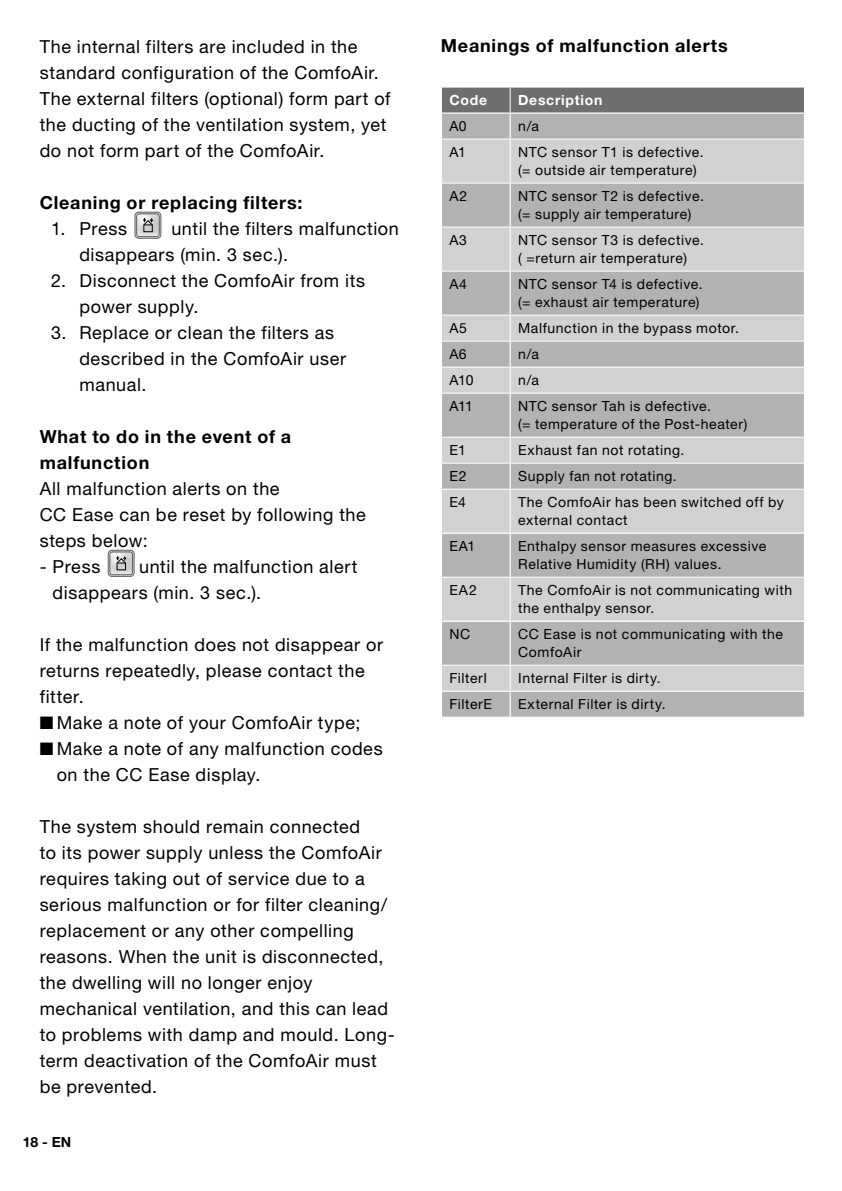
<style>
.page{position:relative;width:842px;height:1191px;background:#fff}
.page>*{position:absolute;margin:0;border:0;box-sizing:border-box;transform-origin:0 0}
.t1{font:18px/26px "Helvetica Neue LT Pro";letter-spacing:.035em;color:#000}
.t2{font:700 18px/26px "Helvetica Neue LT Pro";letter-spacing:.045em;color:#000}
.t3{font:14px/18px "Helvetica Neue LT Pro";letter-spacing:.04em;color:#000}
.t4{font:700 14px "Helvetica Neue LT Pro";letter-spacing:.05em;color:#fff}
.t5{font:700 14px "Helvetica Neue LT Pro";color:#000}
</style>
<div class="page">
<div style="left:135px;top:212px;width:26px;height:26px;border:1px solid #606060;border-radius:4px"></div>
<div style="left:136px;top:213px;width:24px;height:24px;border:1px solid #606060;border-radius:3px"></div>
<svg style="left:137px;top:214px;width:22px;height:23px"></svg>
<div style="left:108px;top:550px;width:26px;height:26px;border:1px solid #606060;border-radius:4px"></div>
<div style="left:110px;top:551px;width:23px;height:24px;border:1px solid #606060;border-radius:3px"></div>
<svg style="left:110px;top:552px;width:23px;height:23px"></svg>
<div style="left:442px;top:692px;width:362px;height:24px;background:#b2b2b2"></div>
<svg style="left:442px;top:140px;width:362px;height:550px;background:#c2c2c2"></svg>
<hr style="left:510px;top:140px;width:1px;height:43px;background:#fff">
<hr style="left:510px;top:228px;width:1px;height:43px;background:#fff">
<hr style="left:510px;top:489px;width:1px;height:43px;background:#fff">
<hr style="left:510px;top:577px;width:1px;height:43px;background:#fff">
<hr style="left:510px;top:184px;width:1px;height:43px;background:#fff">
<hr style="left:510px;top:272px;width:1px;height:43px;background:#fff">
<svg style="left:510px;top:316px;width:1px;height:76px"></svg>
<hr style="left:510px;top:393px;width:1px;height:43px;background:#fff">
<svg style="left:510px;top:437px;width:1px;height:51px"></svg>
<hr style="left:510px;top:534px;width:1px;height:42px;background:#fff">
<hr style="left:510px;top:622px;width:1px;height:42px;background:#fff">
<svg style="left:510px;top:665px;width:1px;height:51px"></svg>
<svg style="left:441px;top:87px;width:364px;height:52px;background:#969696"></svg>
<hr style="left:441px;top:183px;width:69px;height:1px;background:#fff">
<hr style="left:510px;top:183px;width:295px;height:1px;background:#fff">
<hr style="left:441px;top:227px;width:69px;height:1px;background:#fff">
<hr style="left:510px;top:227px;width:295px;height:1px;background:#fff">
<hr style="left:441px;top:271px;width:69px;height:1px;background:#fff">
<hr style="left:510px;top:271px;width:295px;height:1px;background:#fff">
<hr style="left:441px;top:315px;width:69px;height:1px;background:#fff">
<hr style="left:510px;top:315px;width:295px;height:1px;background:#fff">
<hr style="left:441px;top:341px;width:69px;height:1px;background:#fff">
<hr style="left:510px;top:341px;width:295px;height:1px;background:#fff">
<hr style="left:441px;top:367px;width:69px;height:1px;background:#fff">
<hr style="left:510px;top:367px;width:295px;height:1px;background:#fff">
<hr style="left:441px;top:392px;width:69px;height:1px;background:#fff">
<hr style="left:510px;top:392px;width:295px;height:1px;background:#fff">
<hr style="left:441px;top:436px;width:69px;height:1px;background:#fff">
<hr style="left:510px;top:436px;width:295px;height:1px;background:#fff">
<hr style="left:441px;top:462px;width:69px;height:1px;background:#fff">
<hr style="left:510px;top:462px;width:295px;height:1px;background:#fff">
<hr style="left:441px;top:488px;width:69px;height:1px;background:#fff">
<hr style="left:510px;top:488px;width:295px;height:1px;background:#fff">
<hr style="left:441px;top:532px;width:69px;height:2px;background:#fff">
<hr style="left:510px;top:532px;width:295px;height:2px;background:#fff">
<hr style="left:441px;top:576px;width:69px;height:1px;background:#fff">
<hr style="left:510px;top:576px;width:295px;height:1px;background:#fff">
<hr style="left:441px;top:620px;width:69px;height:2px;background:#fff">
<hr style="left:510px;top:620px;width:295px;height:2px;background:#fff">
<hr style="left:441px;top:664px;width:69px;height:1px;background:#fff">
<hr style="left:510px;top:664px;width:295px;height:1px;background:#fff">
<hr style="left:510px;top:690px;width:295px;height:2px;background:#fff">
<p class="t1" style="left:40px;top:33px;width:352px">The internal filters are included in the standard configuration of the ComfoAir.<br>The external filters (optional) form part of the ducting of the ventilation system, yet do not form part of the ComfoAir.</p>
<p class="t2" style="left:40px;top:189px;width:264px">Cleaning or replacing filters:</p>
<p class="t1" style="left:51px;top:215px;width:78px">1. Press</p>
<p class="t1" style="left:79px;top:215px;width:321px;text-indent:92px">until the filters malfunction disappears (min. 3 sec.).</p>
<p class="t1" style="left:79px;top:267px;width:287px;text-indent:-28px">2. Disconnect the ComfoAir from its power supply.</p>
<p class="t1" style="left:79px;top:319px;width:268px;text-indent:-28px">3. Replace or clean the filters as described in the ComfoAir user manual.</p>
<p class="t2" style="left:40px;top:423px;width:253px">What to do in the event of a malfunction</p>
<p class="t1" style="left:40px;top:475px;width:328px">All malfunction alerts on the<br>CC Ease can be reset by following the steps below:</p>
<p class="t1" style="left:40px;top:553px;width:62px">- Press</p>
<p class="t1" style="left:53px;top:553px;width:306px;text-indent:87px">until the malfunction alert disappears (min. 3 sec.).</p>
<p class="t1" style="left:40px;top:631px;width:345px">If the malfunction does not disappear or returns repeatedly, please contact the fitter.</p>
<p class="t1" style="left:40px;top:709px;width:322px">■ Make a note of your ComfoAir type;</p>
<p class="t1" style="left:57px;top:735px;width:327px;text-indent:-17px">■ Make a note of any malfunction codes on the CC Ease display.</p>
<p class="t1" style="left:40px;top:813px;width:357px">The system should remain connected<br>to its power supply unless the ComfoAir requires taking out of service due to a serious malfunction or for filter cleaning/ replacement or any other compelling reasons. When the unit is disconnected, the dwelling will no longer enjoy mechanical ventilation, and this can lead to problems with damp and mould. Long&shy;term deactivation of the ComfoAir must be prevented.</p>
<p class="t5" style="left:23px;top:1133px;width:50px">18 - EN</p>
<p class="t2" style="left:441px;top:32px;width:289px">Meanings of malfunction alerts</p>
<p class="t4" style="left:449px;top:91px;width:39px">Code</p>
<p class="t4" style="left:518px;top:91px;width:86px">Description</p>
<p class="t3" style="left:449px;top:117px;width:19px">A0</p>
<p class="t3" style="left:518px;top:117px;width:22px">n/a</p>
<p class="t3" style="left:449px;top:143px;width:18px">A1</p>
<p class="t3" style="left:518px;top:143px;width:187px">NTC sensor T1 is defective. (= outside air temperature)</p>
<p class="t3" style="left:449px;top:187px;width:19px">A2</p>
<p class="t3" style="left:518px;top:187px;width:187px">NTC sensor T2 is defective. (= supply air temperature)</p>
<p class="t3" style="left:449px;top:231px;width:19px">A3</p>
<p class="t3" style="left:518px;top:231px;width:187px">NTC sensor T3 is defective. ( =return air temperature)</p>
<p class="t3" style="left:449px;top:275px;width:19px">A4</p>
<p class="t3" style="left:518px;top:275px;width:186px">NTC sensor T4 is defective. (= exhaust air temperature)</p>
<p class="t3" style="left:449px;top:319px;width:19px">A5</p>
<p class="t3" style="left:518px;top:319px;width:222px">Malfunction in the bypass motor.</p>
<p class="t3" style="left:449px;top:345px;width:19px">A6</p>
<p class="t3" style="left:518px;top:345px;width:22px">n/a</p>
<p class="t3" style="left:449px;top:371px;width:26px">A10</p>
<p class="t3" style="left:518px;top:371px;width:22px">n/a</p>
<p class="t3" style="left:449px;top:397px;width:25px">A11</p>
<p class="t3" style="left:518px;top:397px;width:231px">NTC sensor Tah is defective.<br>(= temperature of the Post-heater)</p>
<p class="t3" style="left:449px;top:441px;width:18px">E1</p>
<p class="t3" style="left:518px;top:441px;width:168px">Exhaust fan not rotating.</p>
<p class="t3" style="left:449px;top:467px;width:19px">E2</p>
<p class="t3" style="left:518px;top:467px;width:160px">Supply fan not rotating.</p>
<p class="t3" style="left:449px;top:493px;width:18px">E4</p>
<p class="t3" style="left:518px;top:493px;width:267px">The ComfoAir has been switched off by external contact</p>
<p class="t3" style="left:449px;top:537px;width:27px">EA1</p>
<p class="t3" style="left:518px;top:537px;width:250px">Enthalpy sensor measures excessive<br>Relative Humidity (RH) values.</p>
<p class="t3" style="left:449px;top:581px;width:29px">EA2</p>
<p class="t3" style="left:518px;top:581px;width:275px">The ComfoAir is not communicating with the enthalpy sensor.</p>
<p class="t3" style="left:449px;top:625px;width:22px">NC</p>
<p class="t3" style="left:518px;top:625px;width:266px">CC Ease is not communicating with the<br>ComfoAir</p>
<p class="t3" style="left:449px;top:669px;width:39px">FilterI</p>
<p class="t3" style="left:518px;top:669px;width:144px">Internal Filter is dirty.</p>
<p class="t3" style="left:449px;top:695px;width:44px">FilterE</p>
<p class="t3" style="left:518px;top:695px;width:149px">External Filter is dirty.</p>
</div>
